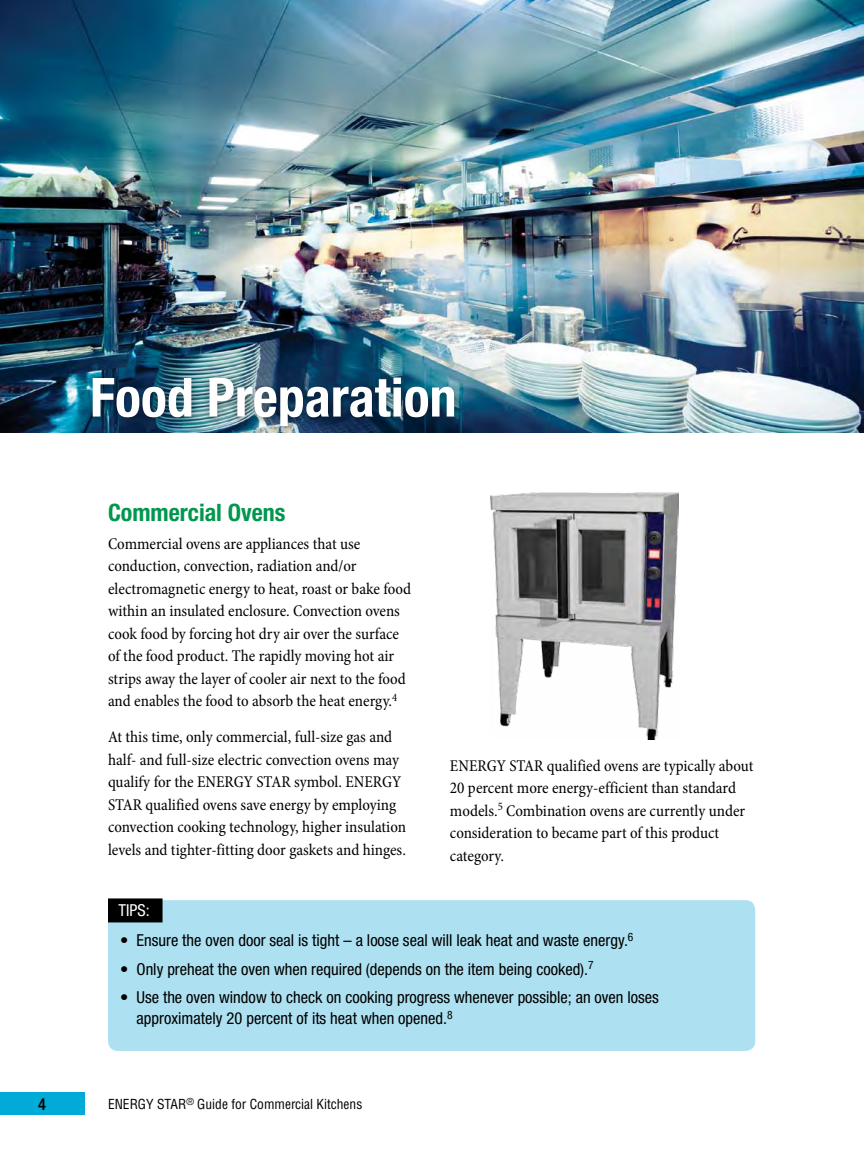
<style>
.page{position:relative;width:864px;height:1161px;background:#fff}
.page>*{position:absolute;margin:0;border:0;box-sizing:border-box;transform-origin:0 0}
.t1{font:700 condensed 54px "Helvetica Neue LT Std";color:#fff}
.t2{font:700 condensed 24px "Helvetica Neue LT Std";color:#00974e}
.t3{font:condensed 16.5px/22.5px "Minion Pro";color:#000}
.t4{font:condensed 16.5px/21px "Helvetica Neue";color:#000}
.t5{font:condensed 16.5px "Helvetica Neue LT Std";color:#fff}
.t6{font:500 condensed 16.5px "Helvetica Neue LT Std";color:#000}
.t7{font:condensed 13.5px "Helvetica LT Std";color:#000}
</style>
<div class="page">
<div style="left:0;top:1092px;width:84px;height:23px;background:#00acd7"></div>
<img style="left:0;top:0;width:864px;height:433px">
<div style="left:86px;top:372px;width:378px;height:65px;background:#000;opacity:.45"></div>
<img style="left:490px;top:493px;width:189px;height:246px">
<div style="left:108px;top:900px;width:647px;height:151px;background:#ade0f0"></div>
<div style="left:108px;top:898px;width:55px;height:24px;background:#000"></div>
<p class="t6" style="left:38px;top:1094px;width:9px">4</p>
<h2 class="t1" style="left:90px;top:365px;width:368px">Food Preparation</h2>
<h3 class="t2" style="left:108px;top:498px;width:179px">Commercial Ovens</h3>
<p class="t3" style="left:108px;top:532px;width:305px">Commercial ovens are appliances that use conduction, convection, radiation and/or electromagnetic energy to heat, roast or bake food within an insulated enclosure. Convection ovens cook food by forcing hot dry air over the surface of the food product. The rapidly moving hot air strips away the layer of cooler air next to the food and enables the food to absorb the heat energy.<sup>4</sup></p>
<p class="t3" style="left:108px;top:726px;width:300px">At this time, only commercial, full-size gas and half- and full-size electric convection ovens may qualify for the ENERGY STAR symbol. ENERGY STAR qualified ovens save energy by employing convection cooking technology, higher insulation levels and tighter-fitting door gaskets and hinges.</p>
<p class="t3" style="left:450px;top:754px;width:305px">ENERGY STAR qualified ovens are typically about 20 percent more energy-efficient than standard models.<sup>5</sup> Combination ovens are currently under consideration to became part of this product category.</p>
<p class="t5" style="left:118px;top:901px;width:33px">TIPS:</p>
<p class="t4" style="left:120px;top:930px;width:515px">• Ensure the oven door seal is tight – a loose seal will leak heat and waste energy.<sup>6</sup></p>
<p class="t4" style="left:120px;top:959px;width:475px">• Only preheat the oven when required (depends on the item being cooked).<sup>7</sup></p>
<p class="t4" style="left:136px;top:987px;width:524px;text-indent:-16px">• Use the oven window to check on cooking progress whenever possible; an oven loses approximately 20 percent of its heat when opened.<sup>8</sup></p>
<p class="t7" style="left:108px;top:1096px;width:256px">ENERGY STAR<sup>®</sup> Guide for Commercial Kitchens</p>
</div>
